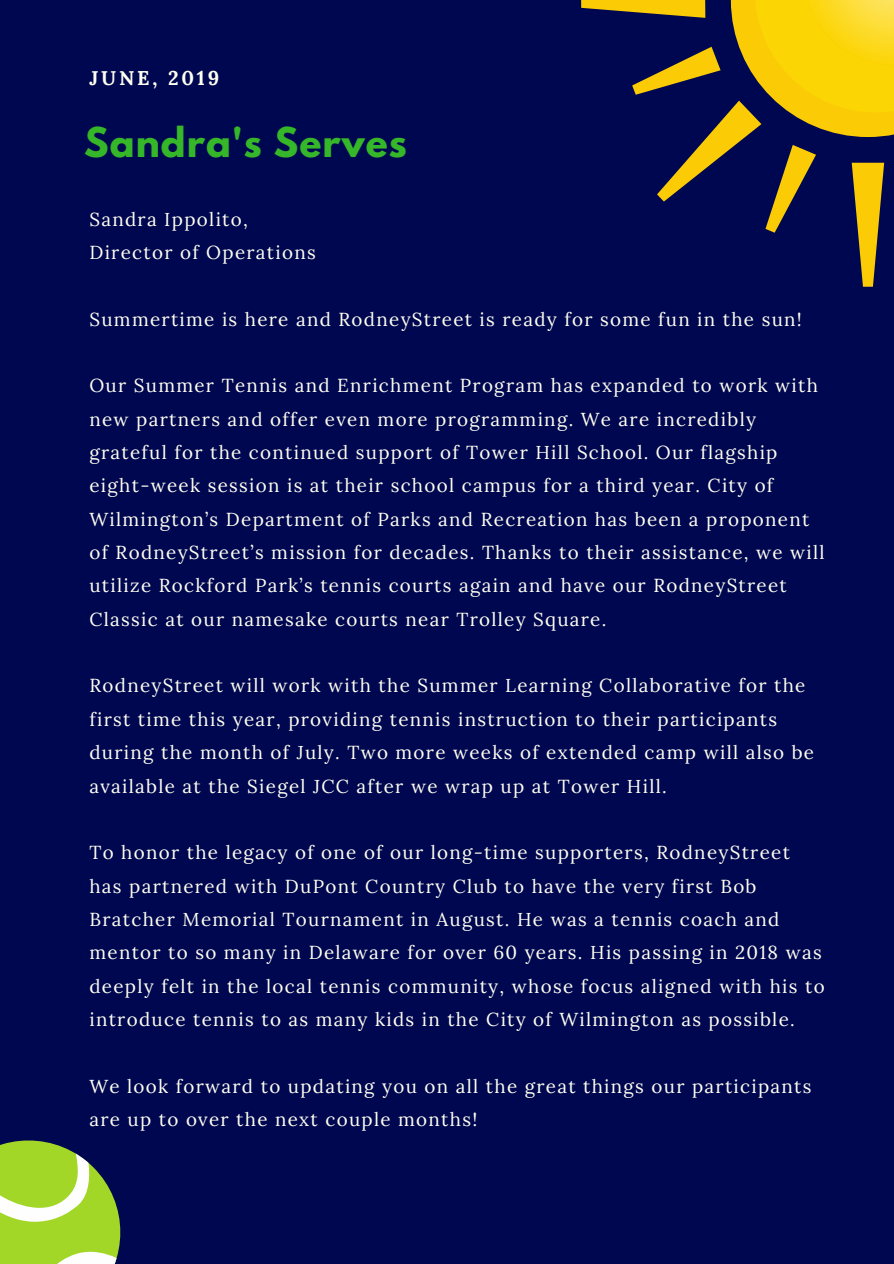
<style>
.page{position:relative;width:894px;height:1264px;background:#fff}
.page>*{position:absolute;margin:0;border:0;box-sizing:border-box;transform-origin:0 0}
.t1{font:700 36.45px "League Spartan";letter-spacing:.03em;color:#35b729}
.t2{font:700 19.8px "Lora";letter-spacing:.14em;color:#fffff0}
.t3{font:18.75px/33.3px "Lora";letter-spacing:.07em;color:#fffff0}
</style>
<div class="page">
<div style="left:0;top:0;width:893px;height:1263px;background:#000751"></div>
<svg style="left:581px;top:0;width:312px;height:287px"></svg>
<svg style="left:0;top:1140px;width:121px;height:123px;background:#98bf4b"></svg>
<p class="t2" style="left:89px;top:65px;width:131px">JUNE, 2019</p>
<h1 class="t1" style="left:84px;top:124px;width:324px">Sandra's Serves</h1>
<p class="t3" style="left:89px;top:202px;width:228px">Sandra Ippolito,<br>Director of Operations</p>
<p class="t3" style="left:89px;top:302px;width:713px">Summertime is here and RodneyStreet is ready for some fun in the sun!</p>
<p class="t3" style="left:89px;top:369px;width:736px">Our Summer Tennis and Enrichment Program has expanded to work with new partners and offer even more programming. We are incredibly grateful for the continued support of Tower Hill School. Our flagship eight-week session is at their school campus for a third year. City of Wilmington’s Department of Parks and Recreation has been a proponent of RodneyStreet’s mission for decades. Thanks to their assistance, we will utilize Rockford Park’s tennis courts again and have our RodneyStreet Classic at our namesake courts near Trolley Square.</p>
<p class="t3" style="left:89px;top:669px;width:726px">RodneyStreet will work with the Summer Learning Collaborative for the first time this year, providing tennis instruction to their participants during the month of July. Two more weeks of extended camp will also be available at the Siegel JCC after we wrap up at Tower Hill.</p>
<p class="t3" style="left:89px;top:835px;width:736px">To honor the legacy of one of our long-time supporters, RodneyStreet has partnered with DuPont Country Club to have the very first Bob Bratcher Memorial Tournament in August. He was a tennis coach and mentor to so many in Delaware for over 60 years. His passing in 2018 was deeply felt in the local tennis community, whose focus aligned with his to introduce tennis to as many kids in the City of Wilmington as possible.</p>
<p class="t3" style="left:89px;top:1069px;width:723px">We look forward to updating you on all the great things our participants are up to over the next couple months!</p>
</div>
